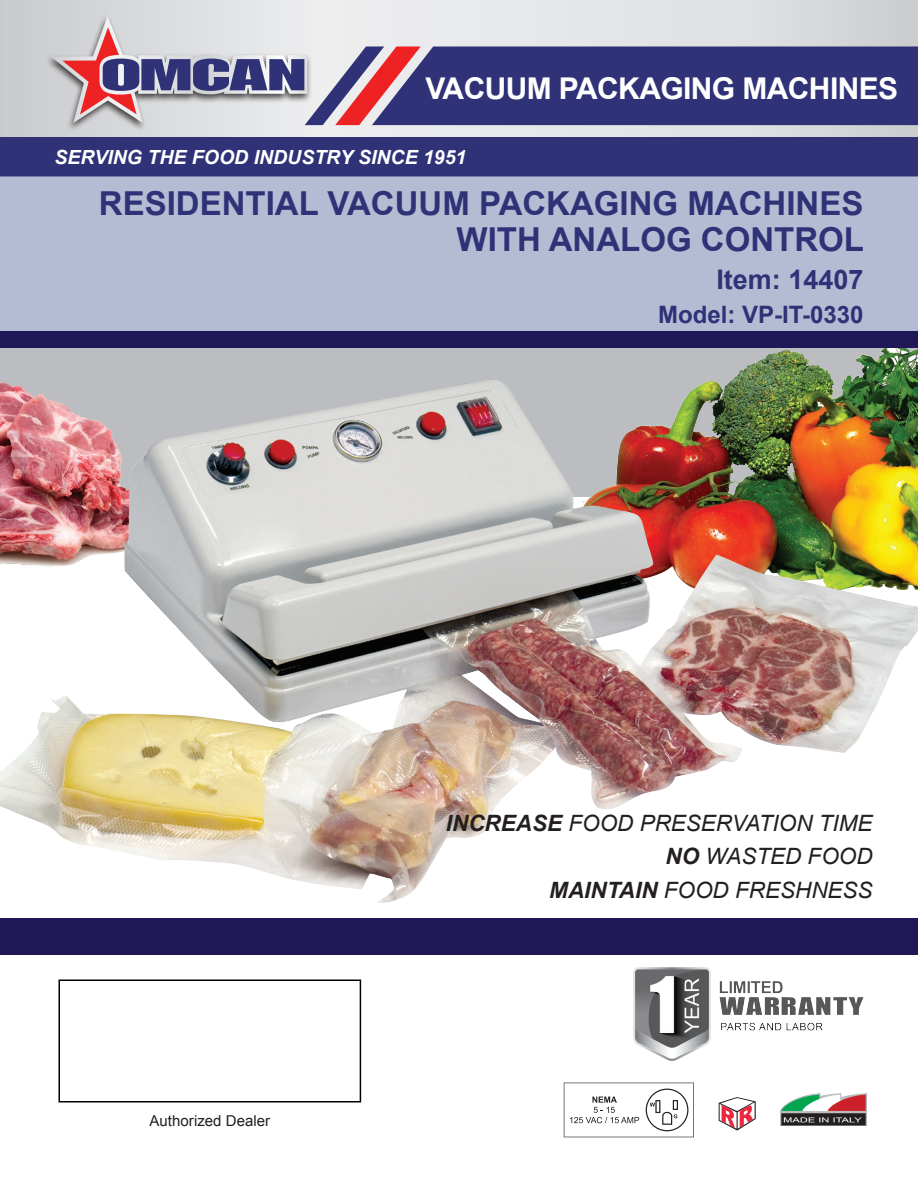
<style>
.page{position:relative;width:918px;height:1188px;background:#fff}
.page>*{position:absolute;margin:0;border:0;box-sizing:border-box;transform-origin:0 0}
.t1{font:700 33px/36px "Arial";color:#2f3276;text-align:right}
.t2{font:700 30px "Arial";letter-spacing:-.02em;color:#fff}
.t3{font:700 27px "Arial";color:#2f3276}
.t4{font:700 24px "Arial";color:#2f3276}
.t5{font:italic 22.5px/33.6px "Arial";color:#231f20;text-align:right}
.t6{font:italic 700 19.5px "Arial";color:#fff}
.t7{font:15px "Arial";letter-spacing:.005em;color:#231f20}
.s1{font-weight:700}
</style>
<div class="page">
<svg style="left:0;top:0;width:918px;height:137px;background:#dbdcde"></svg>
<div style="left:0;top:137px;width:918px;height:39px;background:#2f3276"></div>
<div style="left:45px;top:14px;width:268px;height:117px;background:#231f20;opacity:.8"></div>
<svg style="left:51px;top:16px;width:867px;height:109px;background:#8781a4"></svg>
<svg style="left:0;top:348px;width:558px;height:77px;background:#bebcbf"></svg>
<img style="left:558px;top:348px;width:360px;height:77px">
<img style="left:0;top:380px;width:165px;height:45px">
<img style="left:0;top:425px;width:918px;height:478px">
<div style="left:0;top:176px;width:918px;height:156px;background:#b4bcd4"></div>
<div style="left:0;top:332px;width:918px;height:16px;background:#1f1857"></div>
<div style="left:0;top:918px;width:918px;height:37px;background:#1f1857"></div>
<div style="left:58px;top:980px;width:303px;height:122px;border:2px solid #000"></div>
<img style="left:633px;top:967px;width:231px;height:94px">
<img style="left:780px;top:1093px;width:87px;height:32px">
<svg style="left:719px;top:1097px;width:37px;height:34px"></svg>
<svg style="left:564px;top:1083px;width:130px;height:54px"></svg>
<h2 class="t2" style="left:425px;top:68px;width:474px">VACUUM PACKAGING MACHINES</h2>
<p class="t6" style="left:54px;top:144px;width:414px">SERVING THE FOOD INDUSTRY SINCE 1951</p>
<h1 class="t1" style="left:99px;top:187px;width:767px">RESIDENTIAL VACUUM PACKAGING MACHINES<br>WITH ANALOG CONTROL</h1>
<p class="t3" style="left:716px;top:261px;width:149px">Item: 14407</p>
<p class="t4" style="left:658px;top:298px;width:207px">Model: VP-IT-0330</p>
<p class="t7" style="left:149px;top:1111px;width:122px">Authorized Dealer</p>
<p class="t5" style="left:446px;top:806px;width:428px"><span class="s1">INCREASE</span> FOOD PRESERVATION TIME<br><span class="s1">NO</span> WASTED FOOD<br><span class="s1">MAINTAIN</span> FOOD FRESHNESS</p>
</div>
